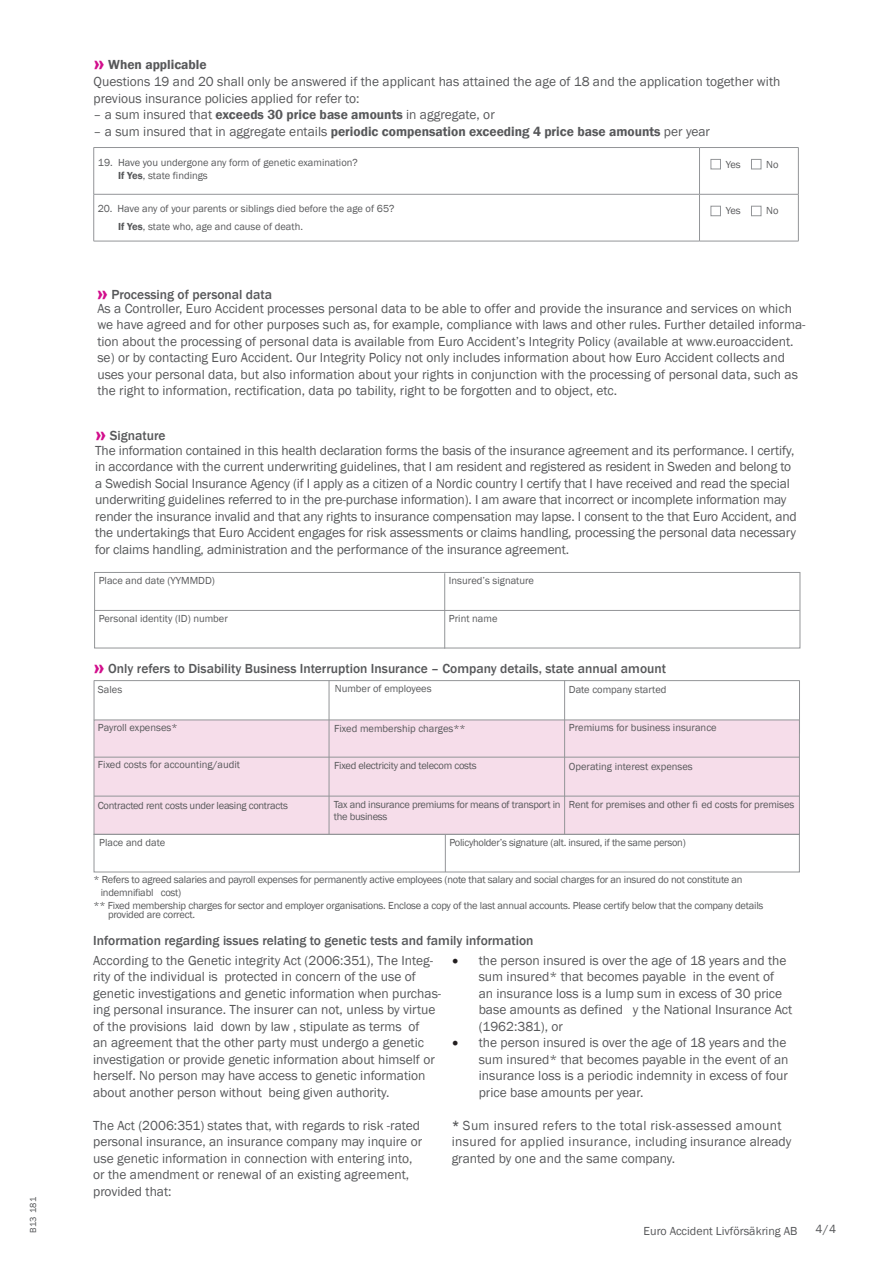
<style>
.page{position:relative;width:893px;height:1263px;background:#fff}
.page>*{position:absolute;margin:0;border:0;box-sizing:border-box;transform-origin:0 0}
.t1{font:800 30px "Franklin Gothic";color:#d20e8c}
.t2{font:13.5px/16.5px "Franklin Gothic";color:#57585a}
.t3{font:500 13.5px "Franklin Gothic";color:#57585a}
.t4{font:600 13.5px "Franklin Gothic";color:#57585a}
.t5{font:13.5px/16.5px "Franklin Gothic";letter-spacing:.025em;color:#57585a}
.t6{font:500 13.5px "Franklin Gothic";color:#57585a}
.t7{font:12px "Franklin Gothic";color:#57585a}
.Fälttext_bröd{font:10.5px/9px "Franklin Gothic";letter-spacing:-.02em;color:#57585a}
.Fälttext_bröd-2{font:10.5px "Franklin Gothic";color:#57585a}
.t8{font:9px "Franklin Gothic";letter-spacing:.045em;color:#57585a}
.s1{font-weight:600}
.s2{font-weight:400}
.s3{font-family:"Minion Pro";font-size:18px;color:#231f20}
.s4{font-weight:500}
</style>
<div class="page">
<div style="left:94px;top:572px;width:706px;height:76px;border:1px solid #939598"></div>
<hr style="left:95px;top:610px;width:705px;height:1px;background:#939598">
<hr style="left:444px;top:573px;width:1px;height:75px;background:#939598">
<svg style="left:97px;top:572px;width:120px;height:2px"></svg>
<div style="left:94px;top:720px;width:706px;height:114px;background:#f6ddea;border:1px solid #939598"></div>
<hr style="left:94px;top:680px;width:705px;height:1px;background:#939598">
<hr style="left:94px;top:757px;width:705px;height:1px;background:#939598">
<hr style="left:94px;top:796px;width:705px;height:1px;background:#939598">
<hr style="left:329px;top:681px;width:1px;height:153px;background:#939598">
<hr style="left:94px;top:680px;width:1px;height:40px;background:#939598">
<hr style="left:799px;top:680px;width:1px;height:53px;background:#939598">
<hr style="left:564px;top:681px;width:1px;height:153px;background:#939598">
<svg style="left:94px;top:680px;width:32px;height:17px"></svg>
<div style="left:94px;top:834px;width:706px;height:38px;border:1px solid #939598"></div>
<hr style="left:445px;top:835px;width:1px;height:37px;background:#939598">
<svg style="left:97px;top:832px;width:72px;height:4px"></svg>
<hr style="left:93px;top:148px;width:1px;height:46px;background:#939598">
<hr style="left:699px;top:148px;width:1px;height:46px;background:#939598">
<hr style="left:798px;top:148px;width:1px;height:46px;background:#939598">
<hr style="left:93px;top:194px;width:1px;height:47px;background:#939598">
<hr style="left:699px;top:194px;width:1px;height:47px;background:#939598">
<hr style="left:798px;top:194px;width:1px;height:47px;background:#939598">
<hr style="left:94px;top:147px;width:605px;height:1px;background:#939598">
<hr style="left:699px;top:147px;width:99px;height:1px;background:#939598">
<hr style="left:94px;top:194px;width:605px;height:1px;background:#939598">
<hr style="left:699px;top:194px;width:99px;height:1px;background:#939598">
<hr style="left:94px;top:241px;width:605px;height:1px;background:#939598">
<hr style="left:699px;top:241px;width:99px;height:1px;background:#939598">
<div style="left:711px;top:159px;width:10px;height:10px;border:1px solid #939598"></div>
<div style="left:751px;top:159px;width:10px;height:10px;border:1px solid #939598"></div>
<div style="left:711px;top:206px;width:10px;height:10px;border:1px solid #939598"></div>
<div style="left:751px;top:206px;width:10px;height:10px;border:1px solid #939598"></div>
<p class="t8" style="left:27px;top:1233px;width:38px;rotate:-90deg">B13 181</p>
<p class="t1" style="left:94px;top:42px;width:13px">»</p>
<p class="t4" style="left:108px;top:56px;width:100px">When applicable</p>
<p class="t2" style="left:94px;top:74px;width:688px">Questions 19 and 20 shall only be answered if the applicant has attained the age of 18 and the application together with previous insurance policies applied for refer to:</p>
<p class="t2" style="left:94px;top:107px;width:403px">– a sum insured that <span class="s1">exceeds 30 price base amounts</span> in aggregate, or</p>
<p class="t4" style="left:94px;top:123px;width:618px"><span class="s2">– a sum insured that in aggregate entails</span> periodic compensation exceeding 4 price base amounts <span class="s2">per year</span></p>
<p class="Fälttext_bröd-2" style="left:98px;top:155px;width:261px">19. Have you undergone any form of genetic examination?</p>
<p class="Fälttext_bröd-2" style="left:118px;top:169px;width:91px"><span class="s1">If Yes</span>, state findings</p>
<p class="Fälttext_bröd-2" style="left:98px;top:202px;width:298px">20. Have any of your parents or siblings died before the age of 65?</p>
<p class="Fälttext_bröd-2" style="left:118px;top:220px;width:186px"><span class="s1">If Yes</span>, state who, age and cause of death.</p>
<p class="Fälttext_bröd" style="left:726px;top:160px;width:17px">Yes</p>
<p class="Fälttext_bröd" style="left:766px;top:160px;width:14px">No</p>
<p class="Fälttext_bröd" style="left:726px;top:207px;width:17px">Yes</p>
<p class="Fälttext_bröd" style="left:766px;top:207px;width:14px">No</p>
<h1 class="t1" style="left:97px;top:272px;width:13px">»</h1>
<p class="t6" style="left:111px;top:286px;width:162px">Processing of personal data</p>
<p class="t2" style="left:97px;top:300px;width:710px">As a Controller, Euro Accident processes personal data to be able to offer and provide the insurance and services on which we have agreed and for other purposes such as, for example, compliance with laws and other rules. Further detailed informa&shy;tion about the processing of personal data is available from Euro Accident’s Integrity Policy (available at www.euroaccident. se) or by contacting Euro Accident. Our Integrity Policy not only includes information about how Euro Accident collects and uses your personal data, but also information about your rights in conjunction with the processing of personal data, such as the right to information, rectification, data po tability, right to be forgotten and to object, etc.</p>
<p class="t1" style="left:95px;top:413px;width:13px">»</p>
<p class="t3" style="left:110px;top:427px;width:57px">Signature</p>
<p class="t2" style="left:95px;top:442px;width:703px">The information contained in this health declaration forms the basis of the insurance agreement and its performance. I certify, in accordance with the current underwriting guidelines, that I am resident and registered as resident in Sweden and belong to a Swedish Social Insurance Agency (if I apply as a citizen of a Nordic country I certify that I have received and read the special underwriting guidelines referred to in the pre-purchase information). I am aware that incorrect or incomplete information may render the insurance invalid and that any rights to insurance compensation may lapse. I consent to the that Euro Accident, and the undertakings that Euro Accident engages for risk assessments or claims handling, processing the personal data necessary for claims handling, administration and the performance of the insurance agreement.</p>
<p class="Fälttext_bröd-2" style="left:99px;top:574px;width:118px">Place and date (YYMMDD)</p>
<p class="Fälttext_bröd-2" style="left:99px;top:612px;width:131px">Personal identity (ID) number</p>
<p class="Fälttext_bröd-2" style="left:449px;top:574px;width:87px">Insured’s signature</p>
<p class="Fälttext_bröd-2" style="left:449px;top:612px;width:50px">Print name</p>
<p class="t1" style="left:94px;top:647px;width:13px">»</p>
<p class="t3" style="left:108px;top:660px;width:559px">Only refers to Disability Business Interruption Insurance – Company details, state annual amount</p>
<p class="Fälttext_bröd" style="left:98px;top:685px;width:26px">Sales</p>
<p class="Fälttext_bröd-2" style="left:98px;top:721px;width:81px">Payroll expenses*</p>
<p class="Fälttext_bröd-2" style="left:98px;top:758px;width:144px">Fixed costs for accounting/audit</p>
<p class="Fälttext_bröd" style="left:98px;top:801px;width:192px">Contracted rent costs under leasing contracts</p>
<p class="Fälttext_bröd-2" style="left:335px;top:682px;width:98px">Number of employees</p>
<p class="Fälttext_bröd-2" style="left:334px;top:722px;width:133px">Fixed membership charges**</p>
<p class="Fälttext_bröd" style="left:334px;top:761px;width:144px">Fixed electricity and telecom costs</p>
<p class="Fälttext_bröd" style="left:334px;top:799px;width:228px;line-height:12px">Tax and insurance premiums for means of transport in the business</p>
<p class="Fälttext_bröd-2" style="left:569px;top:682px;width:99px">Date company started</p>
<p class="Fälttext_bröd-2" style="left:569px;top:721px;width:149px">Premiums for business insurance</p>
<p class="Fälttext_bröd-2" style="left:569px;top:760px;width:125px">Operating interest expenses</p>
<p class="Fälttext_bröd" style="left:569px;top:800px;width:227px">Rent for premises and other fi ed costs for premises</p>
<p class="Fälttext_bröd-2" style="left:99px;top:836px;width:68px">Place and date</p>
<p class="Fälttext_bröd" style="left:449px;top:838px;width:238px">Policyholder’s signature (alt. insured, if the same person)</p>
<p class="Fälttext_bröd" style="left:94px;top:875px;width:650px">* Refers to agreed salaries and payroll expenses for permanently active employees (note that salary and social charges for an insured do not constitute an</p>
<p class="Fälttext_bröd" style="left:101px;top:888px;width:82px">indemnifiabl cost)</p>
<p class="Fälttext_bröd" style="left:108px;top:901px;width:657px;text-indent:-14px">** Fixed membership charges for sector and employer organisations. Enclose a copy of the last annual accounts. Please certify below that the company details provided are correct.</p>
<p class="t3" style="left:93px;top:932px;width:442px">Information regarding issues relating to genetic tests and family information</p>
<p class="t2" style="left:93px;top:952px;width:350px">According to the Genetic integrity Act (2006:351), The Integ&shy;rity of the individual is protected in concern of the use of genetic investigations and genetic information when purchas&shy;ing personal insurance. The insurer can not, unless by virtue of the provisions laid down by law , stipulate as terms of<br>an agreement that the other party must undergo a genetic investigation or provide genetic information about himself or herself. No person may have access to genetic information about another person without being given authority.</p>
<p class="t2" style="left:93px;top:1117px;width:330px">The Act (2006:351) states that, with regards to risk -rated personal insurance, an insurance company may inquire or use genetic information in connection with entering into, or the amendment or renewal of an existing agreement, provided that:</p>
<p class="t2" style="left:479px;top:952px;width:315px;text-indent:-27px"><span class="s3">•</span> the person insured is over the age of 18 years and the sum insured* that becomes payable in the event of<br>an insurance loss is a lump sum in excess of 30 price base amounts as defined y the National Insurance Act (1962:381), or</p>
<p class="t2" style="left:479px;top:1035px;width:311px;text-indent:-27px"><span class="s3">•</span> the person insured is over the age of 18 years and the sum insured* that becomes payable in the event of an insurance loss is a periodic indemnity in excess of four price base amounts per year.</p>
<p class="t5" style="left:452px;top:1117px;width:341px"><span class="s4">*</span> Sum insured refers to the total risk-assessed amount insured for applied insurance, including insurance already</p>
<p class="t2" style="left:452px;top:1150px;width:225px">granted by one and the same company.</p>
<p class="t7" style="left:644px;top:1223px;width:155px">Euro Accident Livförsäkring AB</p>
<p class="t7" style="left:815px;top:1222px;width:22px">4/4</p>
</div>
